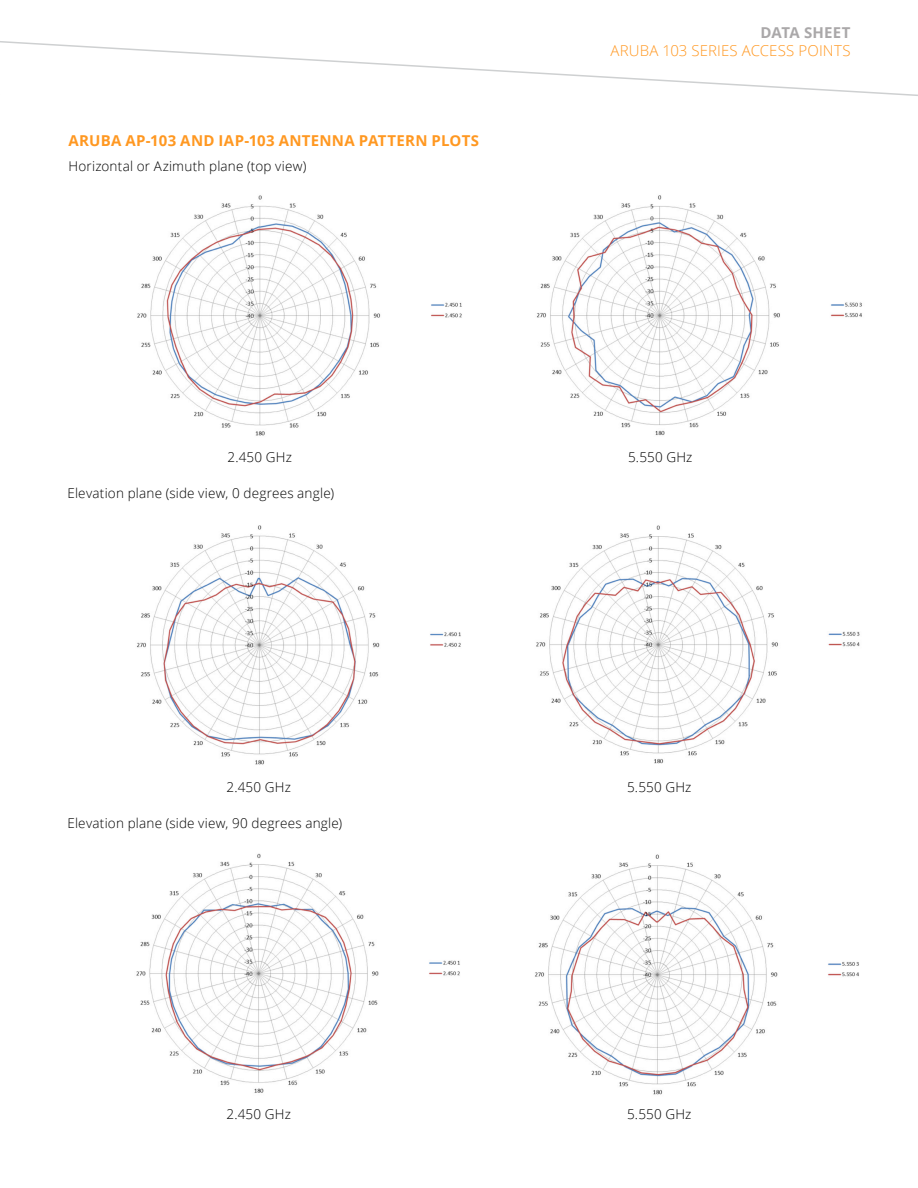
<style>
.page{position:relative;width:918px;height:1188px;background:#fff}
.page>*{position:absolute;margin:0;border:0;box-sizing:border-box;transform-origin:0 0}
.t1{font:700 15px "Open Sans";letter-spacing:.02em;color:#ff9821}
.t2{font:300 15px "Open Sans";letter-spacing:.01em;color:#ff9821}
.t3{font:700 15px "Open Sans";letter-spacing:.01em;color:#aaa8a9}
.t4{font:300 13.5px "Open Sans";letter-spacing:.015em;color:#000}
</style>
<div class="page">
<svg style="left:0;top:41px;width:918px;height:55px"></svg>
<img style="left:137px;top:195px;width:325px;height:241px">
<img style="left:537px;top:195px;width:325px;height:241px">
<img style="left:137px;top:525px;width:324px;height:240px">
<img style="left:536px;top:525px;width:324px;height:239px">
<img style="left:136px;top:853px;width:324px;height:240px">
<img style="left:535px;top:854px;width:324px;height:241px">
<p class="t1" style="left:69px;top:130px;width:12px">ARU</p>
<p class="t1" style="left:101px;top:130px;width:92px">BA AP-103 AND</p>
<p class="t1" style="left:219px;top:130px;width:73px">IAP-103 ANTENNA</p>
<p class="t1" style="left:359px;top:130px;width:11px">PATTERN</p>
<p class="t1" style="left:432px;top:130px;width:11px">PLOTS</p>
<p class="t4" style="left:69px;top:157px;width:239px">Horizontal or Azimuth plane (top view)</p>
<p class="t3" style="left:761px;top:22px;width:92px">DATA SHEET</p>
<p class="t2" style="left:610px;top:41px;width:242px">Aruba 103 SERIES ACCESS POINTS</p>
<p class="t4" style="left:228px;top:448px;width:66px">2.450 GHz</p>
<p class="t4" style="left:628px;top:448px;width:66px">5.550 GHz</p>
<p class="t4" style="left:68px;top:484px;width:268px">Elevation plane (side view, 0 degrees angle)</p>
<p class="t4" style="left:227px;top:778px;width:66px">2.450 GHz</p>
<p class="t4" style="left:627px;top:778px;width:66px">5.550 GHz</p>
<p class="t4" style="left:68px;top:814px;width:276px">Elevation plane (side view, 90 degrees angle)</p>
<p class="t4" style="left:227px;top:1105px;width:66px">2.450 GHz</p>
<p class="t4" style="left:627px;top:1105px;width:66px">5.550 GHz</p>
</div>
